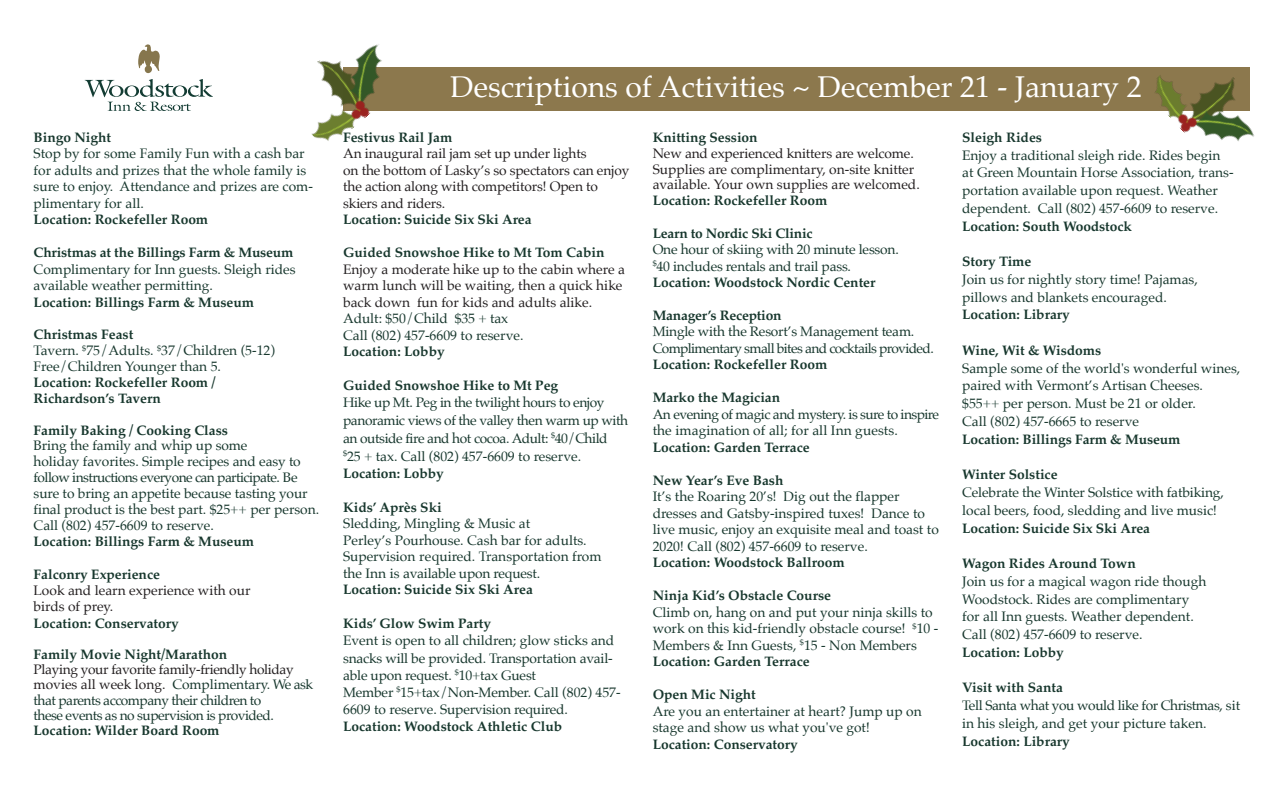
<style>
.page{position:relative;width:1283px;height:788px;background:#fff}
.page>*{position:absolute;margin:0;border:0;box-sizing:border-box;transform-origin:0 0}
.t1{font:30px "Palatino";color:#fff}
.t2{font:13.75px/16.5px "Palatino";color:#17372d}
.t3{font:700 13.75px/15.9px "Palatino";color:#17372d}
.t4{font:13.75px/16.5px "Palatino";color:#231f20}
.t5{font:13.75px/17.8px "Palatino";letter-spacing:-.03em;color:#17372d}
.t6{font:13.75px/15.2px "Palatino";letter-spacing:-.035em;color:#17372d}
.t7{font:13.75px/16.5px "Palatino";letter-spacing:-.045em;color:#17372d}
.s1{font-weight:700}
.s2{color:#231f20}
</style>
<div class="page">
<svg style="left:138px;top:44px;width:22px;height:29px"></svg>
<svg style="left:85px;top:79px;width:128px;height:32px"></svg>
<div style="left:343px;top:68px;width:906px;height:43px;background:#8c784d"></div>
<img style="left:1144px;top:67px;width:111px;height:75px">
<img style="left:311px;top:44px;width:97px;height:97px">
<p class="t3" style="left:34px;top:129px;width:79px">Bingo Night</p>
<p class="t2" style="left:34px;top:146px;width:281px">Stop by for some Family Fun with a cash bar for adults and prizes that the whole family is sure to enjoy. Attendance and prizes are com&shy;plimentary for all.</p>
<p class="t3" style="left:34px;top:212px;width:176px">Location: Rockefeller Room</p>
<p class="t3" style="left:34px;top:245px;width:261px">Christmas at the Billings Farm &amp; Museum</p>
<p class="t2" style="left:34px;top:262px;width:263px">Complimentary for Inn guests. Sleigh rides available weather permitting.</p>
<p class="t3" style="left:34px;top:294px;width:222px">Location: Billings Farm &amp; Museum</p>
<p class="t2" style="left:34px;top:327px;width:243px;line-height:15.9px"><span class="s1">Christmas Feast<br></span>Tavern. <sup>$</sup>75/Adults. <sup>$</sup>37/Children (5-12)<br>Free/Children Younger than 5.</p>
<p class="t3" style="left:34px;top:374px;width:184px">Location: Rockefeller Room /<br>Richardson’s Tavern</p>
<p class="t3" style="left:34px;top:422px;width:196px">Family Baking / Cooking Class</p>
<p class="t2" style="left:34px;top:438px;width:287px;line-height:15.9px">Bring the family and whip up some<br>holiday favorites. Simple recipes and easy to follow instructions everyone can participate. Be sure to bring an appetite because tasting your final product is the best part. $25++ per person.<br>Call (802) 457-6609 to reserve.</p>
<p class="t3" style="left:34px;top:533px;width:222px">Location: Billings Farm &amp; Museum</p>
<p class="t3" style="left:34px;top:565px;width:128px">Falconry Experience</p>
<p class="t4" style="left:34px;top:583px;width:218px">Look and learn experience with our birds of prey.</p>
<p class="t3" style="left:34px;top:615px;width:147px">Location: Conservatory</p>
<p class="t3" style="left:34px;top:646px;width:195px">Family Movie Night/Marathon</p>
<p class="t6" style="left:34px;top:662px;width:281px"><span class="s2">Playing your favorite family-friendly holiday movies all week long.</span> Complimentary. We ask that parents accompany their children to<br>these events as no supervision is provided.</p>
<p class="t3" style="left:34px;top:722px;width:187px">Location: Wilder Board Room</p>
<h1 class="t1" style="left:450px;top:73px;width:692px">Descriptions of Activities ~ December 21 - January 2</h1>
<p class="t3" style="left:343px;top:129px;width:111px">Festivus Rail Jam</p>
<p class="t4" style="left:343px;top:146px;width:288px">An inaugural rail jam set up under lights<br>on the bottom of Lasky’s so spectators can enjoy the action along with competitors! Open to skiers and riders.</p>
<p class="t3" style="left:343px;top:212px;width:190px">Location: Suicide Six Ski Area</p>
<p class="t3" style="left:343px;top:245px;width:263px">Guided Snowshoe Hike to Mt Tom Cabin</p>
<p class="t4" style="left:343px;top:262px;width:283px">Enjoy a moderate hike up to the cabin where a warm lunch will be waiting, then a quick hike back down fun for kids and adults alike.</p>
<p class="t2" style="left:343px;top:311px;width:182px">Adult: $50/Child $35 + tax<br>Call (802) 457-6609 to reserve.</p>
<p class="t3" style="left:343px;top:343px;width:103px">Location: Lobby</p>
<p class="t3" style="left:343px;top:377px;width:216px">Guided Snowshoe Hike to Mt Peg</p>
<p class="t5" style="left:343px;top:395px;width:286px">Hike up Mt. Peg in the twilight hours to enjoy panoramic views of the valley then warm up with an outside fire and hot cocoa. Adult: <sup>$</sup>40/Child <sup>$</sup>25 + tax. Call (802) 457-6609 to reserve.<br><span class="s1">Location: Lobby</span></p>
<p class="t3" style="left:343px;top:499px;width:100px">Kids’ Après Ski</p>
<p class="t2" style="left:343px;top:516px;width:260px">Sledding, Mingling &amp; Music at<br>Perley’s Pourhouse. Cash bar for adults.<br>Supervision required. Transportation from the Inn is available upon request.</p>
<p class="t3" style="left:343px;top:581px;width:191px">Location: Suicide Six Ski Area</p>
<p class="t3" style="left:343px;top:615px;width:149px">Kids’ Glow Swim Party</p>
<p class="t2" style="left:343px;top:633px;width:279px;line-height:17.1px">Event is open to all children; glow sticks and snacks will be provided. Transportation avail&shy;able upon request. <sup>$</sup>10+tax Guest<br>Member <sup>$</sup>15+tax/Non-Member. Call (802) 457- 6609 to reserve. Supervision required.</p>
<p class="t3" style="left:343px;top:718px;width:220px">Location: Woodstock Athletic Club</p>
<p class="t3" style="left:652px;top:129px;width:107px">Knitting Session</p>
<p class="t4" style="left:652px;top:146px;width:269px;line-height:15.9px">New and experienced knitters are welcome.<br>Supplies are complimentary, on-site knitter available. Your own supplies are welcomed.</p>
<p class="t3" style="left:652px;top:193px;width:176px">Location: Rockefeller Room</p>
<p class="t3" style="left:652px;top:225px;width:161px">Learn to Nordic Ski Clinic</p>
<p class="t2" style="left:652px;top:242px;width:248px">One hour of skiing with 20 minute lesson. <sup>$</sup>40 includes rentals and trail pass.<br><span class="s1">Location: Woodstock Nordic Center</span></p>
<p class="t3" style="left:652px;top:307px;width:130px">Manager’s Reception</p>
<p class="t7" style="left:652px;top:324px;width:283px">Mingle with the Resort’s Management team.<br>Complimentary small bites and cocktails provided.</p>
<p class="t3" style="left:652px;top:356px;width:176px">Location: Rockefeller Room</p>
<p class="t3" style="left:652px;top:389px;width:129px">Marko the Magician</p>
<p class="t6" style="left:652px;top:406px;width:288px;line-height:16.5px">An evening of magic and mystery. is sure to inspire the imagination of all; for all Inn guests.</p>
<p class="t3" style="left:652px;top:439px;width:158px">Location: Garden Terrace</p>
<p class="t3" style="left:652px;top:472px;width:132px">New Year’s Eve Bash</p>
<p class="t2" style="left:652px;top:489px;width:288px">It’s the Roaring 20’s! Dig out the flapper dresses and Gatsby-inspired tuxes! Dance to live music, enjoy an exquisite meal and toast to 2020! Call (802) 457-6609 to reserve.</p>
<p class="t3" style="left:652px;top:554px;width:193px">Location: Woodstock Ballroom</p>
<p class="t3" style="left:652px;top:587px;width:180px">Ninja Kid’s Obstacle Course</p>
<p class="t2" style="left:652px;top:604px;width:287px">Climb on, hang on and put your ninja skills to work on this kid-friendly obstacle course! <sup>$</sup>10 - Members &amp; Inn Guests, <sup>$</sup>15 - Non Members <span class="s1">Location: Garden Terrace</span></p>
<p class="t3" style="left:652px;top:686px;width:105px">Open Mic Night</p>
<p class="t2" style="left:652px;top:703px;width:270px">Are you an entertainer at heart? Jump up on stage and show us what you've got!</p>
<p class="t3" style="left:652px;top:736px;width:147px">Location: Conservatory</p>
<p class="t3" style="left:962px;top:129px;width:81px">Sleigh Rides</p>
<p class="t2" style="left:962px;top:147px;width:273px;line-height:17.8px">Enjoy a traditional sleigh ride. Rides begin at Green Mountain Horse Association, trans&shy;portation available upon request. Weather dependent. Call (802) 457-6609 to reserve.</p>
<p class="t3" style="left:962px;top:218px;width:171px">Location: South Woodstock</p>
<p class="t3" style="left:962px;top:253px;width:71px">Story Time</p>
<p class="t2" style="left:962px;top:271px;width:237px;line-height:17.8px">Join us for nightly story time! Pajamas, pillows and blankets encouraged.</p>
<p class="t3" style="left:962px;top:307px;width:109px">Location: Library</p>
<p class="t3" style="left:962px;top:342px;width:141px">Wine, Wit &amp; Wisdoms</p>
<p class="t2" style="left:962px;top:360px;width:280px;line-height:17.8px">Sample some of the world's wonderful wines, paired with Vermont’s Artisan Cheeses. $55++ per person. Must be 21 or older.<br>Call (802) 457-6665 to reserve</p>
<p class="t3" style="left:962px;top:431px;width:220px">Location: Billings Farm &amp; Museum</p>
<p class="t3" style="left:962px;top:466px;width:97px">Winter Solstice</p>
<p class="t2" style="left:962px;top:484px;width:263px;line-height:17.8px">Celebrate the Winter Solstice with fatbiking, local beers, food, sledding and live music!</p>
<p class="t3" style="left:962px;top:520px;width:189px">Location: Suicide Six Ski Area</p>
<p class="t3" style="left:962px;top:555px;width:175px">Wagon Rides Around Town</p>
<p class="t2" style="left:962px;top:573px;width:246px;line-height:17.8px">Join us for a magical wagon ride though Woodstock. Rides are complimentary for all Inn guests. Weather dependent.<br>Call (802) 457-6609 to reserve.</p>
<p class="t3" style="left:962px;top:644px;width:103px">Location: Lobby</p>
<p class="t3" style="left:962px;top:679px;width:102px">Visit with Santa</p>
<p class="t5" style="left:962px;top:697px;width:279px">Tell Santa what you would like for Christmas, sit in his sleigh, and get your picture taken.</p>
<p class="t3" style="left:962px;top:733px;width:109px">Location: Library</p>
</div>
